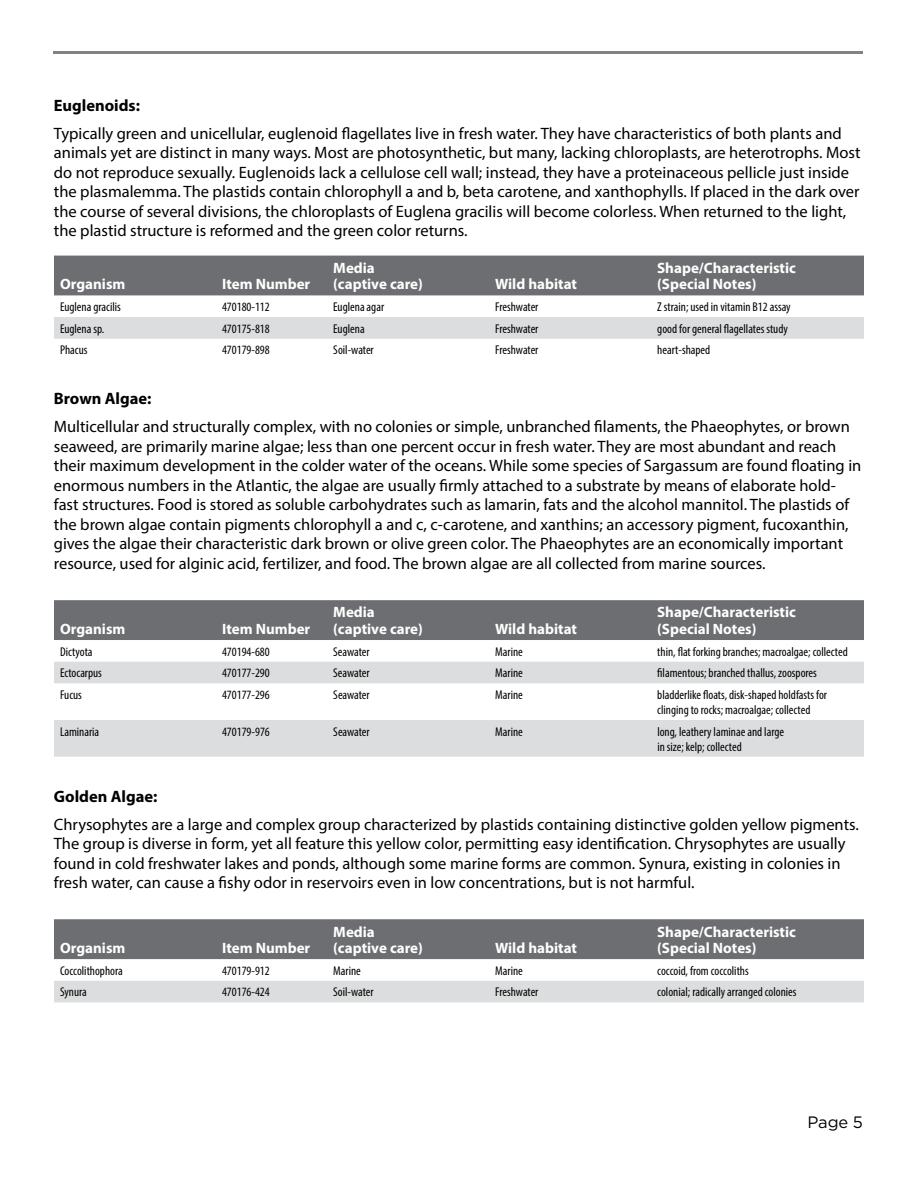
<style>
.page{position:relative;width:918px;height:1188px;background:#fff}
.page>*{position:absolute;margin:0;border:0;box-sizing:border-box;transform-origin:0 0}
.t1{font:16.5px/19.5px "Myriad Pro";color:#000}
.t2{font:700 16.5px "Myriad Pro";color:#000}
.t3{font:16.5px "Gotham";color:#000}
.t4{font:700 15px/16.5px "Myriad Pro";color:#fff}
.t5{font:condensed 12.75px/15px "Myriad Pro";color:#000}
</style>
<div class="page">
<hr style="left:53px;top:51px;width:810px;height:3px;background:#808285">
<div style="left:54px;top:256px;width:810px;height:39px;background:#6d6e71"></div>
<div style="left:54px;top:317px;width:810px;height:22px;background:#dcddde"></div>
<div style="left:54px;top:600px;width:810px;height:40px;background:#6d6e71"></div>
<svg style="left:54px;top:662px;width:810px;height:95px;fill:#dcddde"></svg>
<div style="left:54px;top:919px;width:810px;height:40px;background:#6d6e71"></div>
<div style="left:54px;top:981px;width:810px;height:21px;background:#dcddde"></div>
<p class="t2" style="left:54px;top:94px;width:88px">Euglenoids:</p>
<p class="t1" style="left:54px;top:123px;width:808px">Typically green and unicellular, euglenoid flagellates live in fresh water. They have characteristics of both plants and animals yet are distinct in many ways. Most are photosynthetic, but many, lacking chloroplasts, are heterotrophs. Most do not reproduce sexually. Euglenoids lack a cellulose cell wall; instead, they have a proteinaceous pellicle just inside the plasmalemma. The plastids contain chlorophyll a and b, beta carotene, and xanthophylls. If placed in the dark over the course of several divisions, the chloroplasts of Euglena gracilis will become colorless. When returned to the light, the plastid structure is reformed and the green color returns.</p>
<p class="t4" style="left:60px;top:276px;width:67px">Organism</p>
<p class="t4" style="left:222px;top:276px;width:90px">Item Number</p>
<p class="t4" style="left:333px;top:259px;width:91px">Media (captive care)</p>
<p class="t4" style="left:657px;top:259px;width:140px">Shape/Characteristic (Special Notes)</p>
<p class="t4" style="left:495px;top:276px;width:83px">Wild habitat</p>
<p class="t5" style="left:60px;top:299px;width:62px">Euglena gracilis</p>
<p class="t5" style="left:222px;top:299px;width:49px">470180-112</p>
<p class="t5" style="left:333px;top:299px;width:52px">Euglena agar</p>
<p class="t5" style="left:495px;top:299px;width:45px">Freshwater</p>
<p class="t5" style="left:657px;top:299px;width:135px">Z strain; used in vitamin B12 assay</p>
<p class="t5" style="left:60px;top:321px;width:46px">Euglena sp.</p>
<p class="t5" style="left:222px;top:321px;width:49px">470175-818</p>
<p class="t5" style="left:333px;top:321px;width:33px">Euglena</p>
<p class="t5" style="left:495px;top:321px;width:45px">Freshwater</p>
<p class="t5" style="left:657px;top:321px;width:132px">good for general flagellates study</p>
<p class="t5" style="left:60px;top:342px;width:29px">Phacus</p>
<p class="t5" style="left:222px;top:342px;width:49px">470179-898</p>
<p class="t5" style="left:333px;top:342px;width:42px">Soil-water</p>
<p class="t5" style="left:495px;top:342px;width:45px">Freshwater</p>
<p class="t5" style="left:657px;top:342px;width:55px">heart-shaped</p>
<p class="t2" style="left:54px;top:388px;width:99px">Brown Algae:</p>
<p class="t1" style="left:54px;top:417px;width:809px">Multicellular and structurally complex, with no colonies or simple, unbranched filaments, the Phaeophytes, or brown seaweed, are primarily marine algae; less than one percent occur in fresh water. They are most abundant and reach their maximum development in the colder water of the oceans. While some species of Sargassum are found floating in enormous numbers in the Atlantic, the algae are usually firmly attached to a substrate by means of elaborate hold&shy;fast structures. Food is stored as soluble carbohydrates such as lamarin, fats and the alcohol mannitol. The plastids of the brown algae contain pigments chlorophyll a and c, c-carotene, and xanthins; an accessory pigment, fucoxanthin, gives the algae their characteristic dark brown or olive green color. The Phaeophytes are an economically important resource, used for alginic acid, fertilizer, and food. The brown algae are all collected from marine sources.</p>
<p class="t4" style="left:60px;top:620px;width:67px">Organism</p>
<p class="t4" style="left:222px;top:620px;width:90px">Item Number</p>
<p class="t4" style="left:333px;top:604px;width:91px">Media (captive care)</p>
<p class="t4" style="left:495px;top:620px;width:83px">Wild habitat</p>
<p class="t4" style="left:657px;top:604px;width:140px">Shape/Characteristic (Special Notes)</p>
<p class="t5" style="left:60px;top:644px;width:34px">Dictyota</p>
<p class="t5" style="left:222px;top:644px;width:49px">470194-680</p>
<p class="t5" style="left:333px;top:644px;width:38px">Seawater</p>
<p class="t5" style="left:495px;top:644px;width:29px">Marine</p>
<p class="t5" style="left:657px;top:644px;width:192px">thin, flat forking branches; macroalgae; collected</p>
<p class="t5" style="left:60px;top:665px;width:43px">Ectocarpus</p>
<p class="t5" style="left:222px;top:665px;width:49px">470177-290</p>
<p class="t5" style="left:333px;top:665px;width:38px">Seawater</p>
<p class="t5" style="left:495px;top:665px;width:29px">Marine</p>
<p class="t5" style="left:657px;top:665px;width:161px">filamentous; branched thallus, zoospores</p>
<p class="t5" style="left:60px;top:687px;width:23px">Fucus</p>
<p class="t5" style="left:222px;top:687px;width:49px">470177-296</p>
<p class="t5" style="left:333px;top:687px;width:38px">Seawater</p>
<p class="t5" style="left:495px;top:687px;width:29px">Marine</p>
<p class="t5" style="left:657px;top:687px;width:171px">bladderlike floats, disk-shaped holdfasts for clinging to rocks; macroalgae; collected</p>
<p class="t5" style="left:60px;top:724px;width:41px">Laminaria</p>
<p class="t5" style="left:222px;top:724px;width:49px">470179-976</p>
<p class="t5" style="left:333px;top:724px;width:38px">Seawater</p>
<p class="t5" style="left:495px;top:724px;width:29px">Marine</p>
<p class="t5" style="left:657px;top:724px;width:128px">long, leathery laminae and large in size; kelp; collected</p>
<p class="t2" style="left:54px;top:786px;width:105px">Golden Algae:</p>
<p class="t1" style="left:54px;top:814px;width:807px">Chrysophytes are a large and complex group characterized by plastids containing distinctive golden yellow pigments.<br>The group is diverse in form, yet all feature this yellow color, permitting easy identification. Chrysophytes are usually found in cold freshwater lakes and ponds, although some marine forms are common. Synura, existing in colonies in fresh water, can cause a fishy odor in reservoirs even in low concentrations, but is not harmful.</p>
<p class="t4" style="left:60px;top:939px;width:67px">Organism</p>
<p class="t4" style="left:222px;top:939px;width:90px">Item Number</p>
<p class="t4" style="left:333px;top:923px;width:91px">Media (captive care)</p>
<p class="t4" style="left:495px;top:939px;width:83px">Wild habitat</p>
<p class="t4" style="left:657px;top:923px;width:140px">Shape/Characteristic (Special Notes)</p>
<p class="t5" style="left:60px;top:963px;width:64px">Coccolithophora</p>
<p class="t5" style="left:222px;top:963px;width:49px">470179-912</p>
<p class="t5" style="left:333px;top:963px;width:29px">Marine</p>
<p class="t5" style="left:495px;top:963px;width:29px">Marine</p>
<p class="t5" style="left:657px;top:963px;width:93px">coccoid, from coccoliths</p>
<p class="t5" style="left:60px;top:985px;width:28px">Synura</p>
<p class="t5" style="left:222px;top:985px;width:49px">470176-424</p>
<p class="t5" style="left:333px;top:985px;width:42px">Soil-water</p>
<p class="t5" style="left:495px;top:985px;width:45px">Freshwater</p>
<p class="t5" style="left:657px;top:985px;width:141px">colonial; radically arranged colonies</p>
<p class="t3" style="left:808px;top:1113px;width:57px">Page 5</p>
</div>
